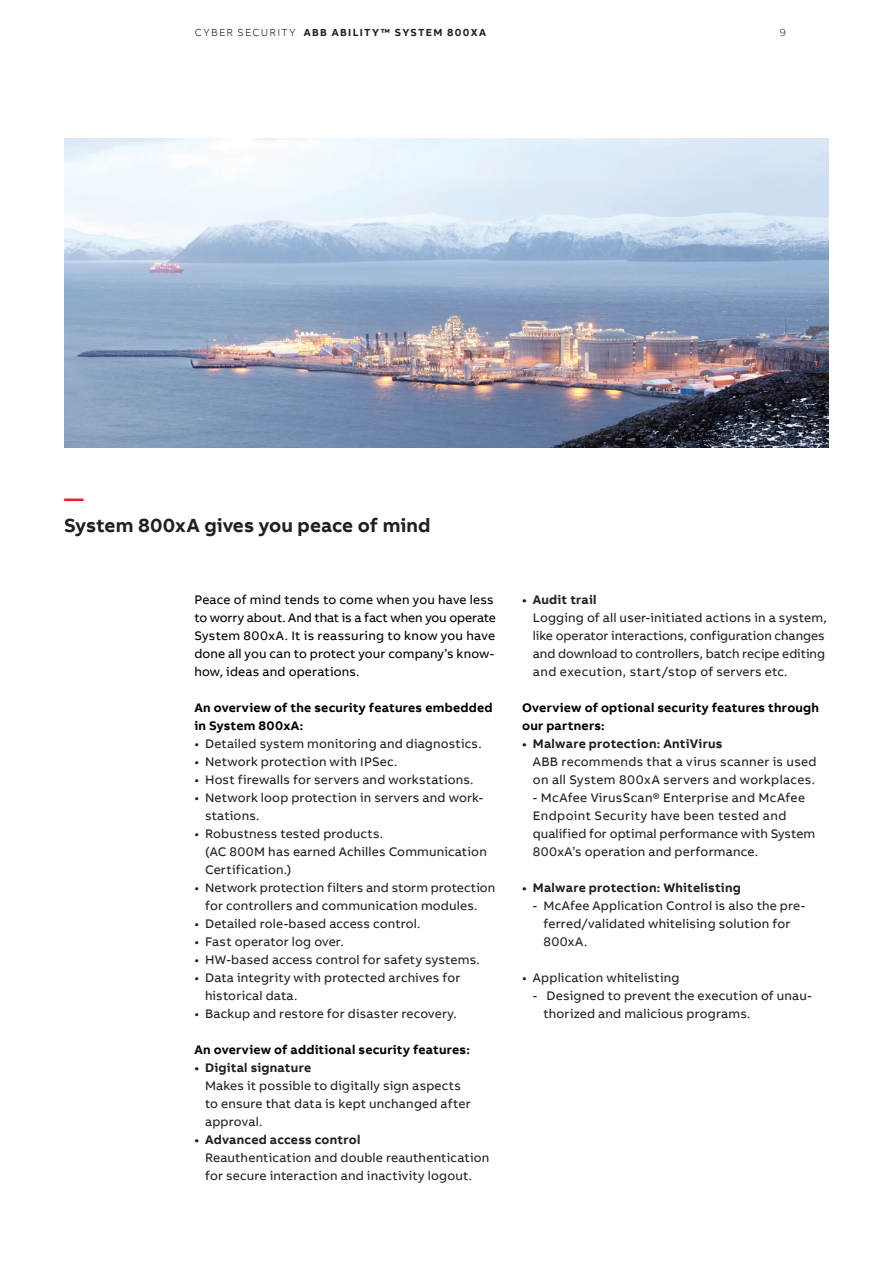
<style>
.page{position:relative;width:893px;height:1263px;background:#fff}
.page>*{position:absolute;margin:0;border:0;box-sizing:border-box;transform-origin:0 0}
.Headline_S_13pt_18pt{font:700 19.5px "AB Bvoice";color:#231f20}
.Headline_S_13pt_18pt-2{font:700 19.5px "AB Bvoice";color:#ee1c28}
.t1{font:12.75px/18px "AB Bvoice";letter-spacing:.015em;color:#231f20}
.Copytext_8_5pt_12pt{font:12.75px/18px "AB Bvoice";letter-spacing:.01em;color:#000002}
.Copytext_8_5pt_12pt-2{font:700 12.75px/18px "AB Bvoice";letter-spacing:.02em;color:#000002}
.t2{font:700 12.75px "AB Bvoice";letter-spacing:.02em;color:#231f20}
.t3{font:700 10.5px "AB Bvoice";letter-spacing:.13em;color:#231f20}
.t4{font:300 10.5px "AB Bvoice";color:#231f20}
.s1{font-weight:300}
.s2{font-weight:700}
</style>
<div class="page">
<img style="left:64px;top:138px;width:765px;height:310px">
<p class="t3" style="left:195px;top:25px;width:293px"><span class="s1">CYBER SECURITY</span> ABB ABILITY™ SYSTEM 800XA</p>
<p class="t4" style="left:780px;top:26px;width:8px">9</p>
<p class="Headline_S_13pt_18pt-2" style="left:64px;top:486px;width:21px">—</p>
<p class="Headline_S_13pt_18pt" style="left:64px;top:513px;width:368px">System 800xA gives you peace of mind</p>
<p class="Copytext_8_5pt_12pt" style="left:194px;top:591px;width:303px">Peace of mind tends to come when you have less to worry about. And that is a fact when you operate System 800xA. It is reassuring to know you have done all you can to protect your company’s know&shy;how, ideas and operations.</p>
<p class="Copytext_8_5pt_12pt-2" style="left:194px;top:698px;width:300px">An overview of the security features embedded in System 800xA:</p>
<p class="t1" style="left:194px;top:735px;width:289px">• Detailed system monitoring and diagnostics.</p>
<p class="t1" style="left:194px;top:753px;width:204px">• Network protection with IPSec.</p>
<p class="t1" style="left:194px;top:771px;width:281px">• Host firewalls for servers and workstations.</p>
<p class="t1" style="left:205px;top:789px;width:280px;text-indent:-11px">• Network loop protection in servers and work&shy;stations.</p>
<p class="t1" style="left:205px;top:825px;width:283px;text-indent:-11px">• Robustness tested products.<br>(AC 800M has earned Achilles Communication<br>Certification.)</p>
<p class="t1" style="left:194px;top:879px;width:302px;text-align:center">• Network protection filters and storm protection for controllers and communication modules.</p>
<p class="t1" style="left:194px;top:915px;width:228px">• Detailed role-based access control.</p>
<p class="t1" style="left:194px;top:933px;width:151px">• Fast operator log over.</p>
<p class="t1" style="left:194px;top:951px;width:287px">• HW-based access control for safety systems.</p>
<p class="t1" style="left:205px;top:969px;width:257px;text-indent:-11px">• Data integrity with protected archives for historical data.</p>
<p class="t1" style="left:194px;top:1005px;width:264px">• Backup and restore for disaster recovery.</p>
<p class="Copytext_8_5pt_12pt-2" style="left:194px;top:1040px;width:277px">An overview of additional security features:</p>
<p class="t1" style="left:205px;top:1059px;width:267px;text-indent:-11px"><span class="s2">• Digital signature<br></span>Makes it possible to digitally sign aspects to ensure that data is kept unchanged after approval.</p>
<p class="t1" style="left:205px;top:1131px;width:286px;text-indent:-11px"><span class="s2">• Advanced access control<br></span>Reauthentication and double reauthentication for secure interaction and inactivity logout.</p>
<p class="t1" style="left:533px;top:591px;width:296px;text-indent:-11px"><span class="s2">• Audit trail<br></span>Logging of all user-initiated actions in a system, like operator interactions, configuration changes and download to controllers, batch recipe editing and execution, start/stop of servers etc.</p>
<p class="Copytext_8_5pt_12pt-2" style="left:522px;top:698px;width:298px">Overview of optional security features through our partners:</p>
<p class="t1" style="left:533px;top:735px;width:285px;text-indent:-11px"><span class="s2">• Malware protection: AntiVirus<br></span>ABB recommends that a virus scanner is used on all System 800xA servers and workplaces.</p>
<p class="t1" style="left:533px;top:789px;width:284px">- McAfee VirusScan® Enterprise and McAfee Endpoint Security have been tested and qualified for optimal performance with System 800xA’s operation and performance.</p>
<p class="t2" style="left:522px;top:879px;width:220px">• Malware protection: Whitelisting</p>
<p class="t1" style="left:543px;top:897px;width:263px;text-indent:-11px">- McAfee Application Control is also the pre&shy;ferred/validated whitelising solution for<br>800xA.</p>
<p class="t1" style="left:522px;top:969px;width:159px">• Application whitelisting</p>
<p class="t1" style="left:543px;top:987px;width:270px;text-indent:-11px">- Designed to prevent the execution of unau&shy;thorized and malicious programs.</p>
</div>
